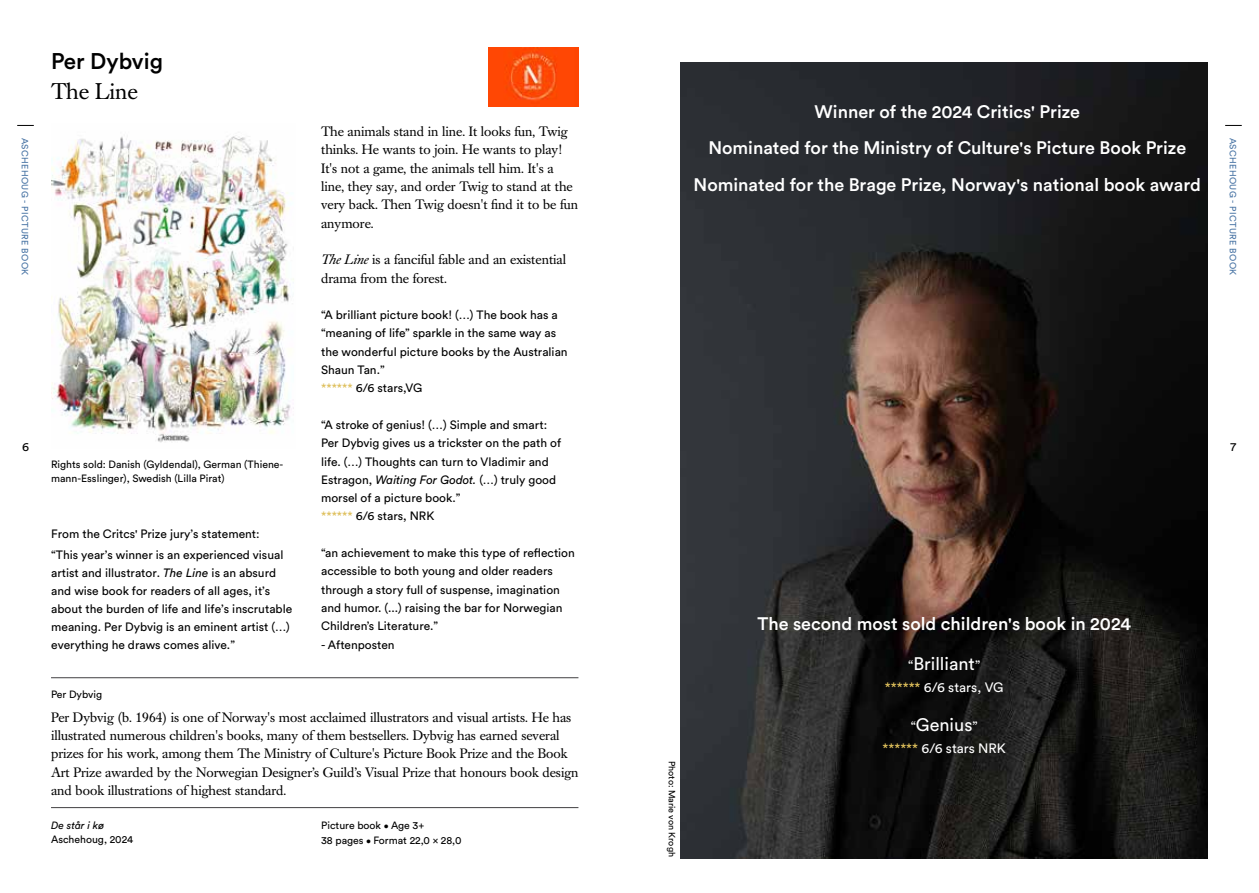
<style>
.page{position:relative;width:1259px;height:893px;background:#fff}
.page>*{position:absolute;margin:0;border:0;box-sizing:border-box;transform-origin:0 0}
.t1{font:500 22.5px "Circular Std";color:#000}
.t2{font:22.5px "Caslon Book BE";color:#000}
.t3{font:500 18px/36.6px "Circular Std";color:#fff;text-align:center}
.t4{font:18px "Circular Std";color:#fff}
.t5{font:13.5px/18.3px "Caslon Book BE";color:#000}
.t6{font:13.5px "Circular Std";color:#fff}
.t7{font:12px/18.3px "Circular Std";color:#000}
.t8{font:10.5px/13.5px "Circular Std";color:#000}
.t9{font:italic 10.5px "Circular Std";color:#000}
.t10{font:9px "Circular Std";letter-spacing:.04em;color:#4672a3}
.t11{font:9px "Circular Std";letter-spacing:-.005em;color:#000}
.s1{font-style:italic}
.s2{color:#debf5b}
.s3{font-size:13.5px}
.s4{font-size:9px}
</style>
<div class="page">
<svg style="left:17px;top:125px;width:17px;height:1px"></svg>
<svg style="left:1225px;top:125px;width:16px;height:1px"></svg>
<img style="left:51px;top:136px;width:243px;height:307px">
<hr style="left:51px;top:807px;width:527px;height:1px;background:#414042">
<hr style="left:51px;top:677px;width:527px;height:1px;background:#414042">
<img style="left:680px;top:63px;width:528px;height:796px">
<img style="left:488px;top:48px;width:90px;height:59px">
<p class="t10" style="left:30px;top:138px;width:139px;rotate:90deg">ASCHEHOUG - PICTURE BOOK</p>
<h1 class="t1" style="left:51px;top:47px;width:113px">Per Dybvig</h1>
<h1 class="t2" style="left:51px;top:78px;width:88px">The Line</h1>
<p class="t5" style="left:321px;top:123px;width:248px">The animals stand in line. It looks fun, Twig</p>
<p class="t5" style="left:321px;top:141px;width:258px">thinks. He wants to join. He wants to play!<br>It's not a game, the animals tell him. It's a line, they say, and order Twig to stand at the very back. Then Twig doesn't find it to be fun anymore.</p>
<p class="t5" style="left:321px;top:251px;width:246px"><span class="s1">The Line</span> is a fanciful fable and an existential drama from the forest.</p>
<h2 class="t3" style="left:693px;top:93px;width:509px">Winner of the 2024 Critics' Prize<br>Nominated for the Ministry of Culture's Picture Book Prize<br>Nominated for the Brage Prize, Norway's national book award</h2>
<p class="t10" style="left:1238px;top:138px;width:139px;rotate:90deg">ASCHEHOUG - PICTURE BOOK</p>
<p class="t7" style="left:321px;top:306px;width:248px">“A brilliant picture book! (…) The book has a “meaning of life” sparkle in the same way as the wonderful picture books by the Australian<br>Shaun Tan.”<br><span class="s2">******</span> 6/6 stars,VG</p>
<p class="t7" style="left:321px;top:415px;width:241px">“A stroke of genius! (…) Simple and smart:<br>Per Dybvig gives us a trickster on the path of life. (…) Thoughts can turn to Vladimir and Estragon, <span class="s1">Waiting For Godot.</span> (…) truly good morsel of a picture book.”<br><span class="s2">******</span> 6/6 stars, NRK</p>
<p class="t7" style="left:321px;top:544px;width:255px">“an achievement to make this type of reflection accessible to both young and older readers through a story full of suspense, imagination and humor. (...) raising the bar for Norwegian Children’s Literature.”</p>
<p class="t7" style="left:321px;top:635px;width:75px">- Aftenposten</p>
<p class="t7" style="left:22px;top:438px;width:8px">6</p>
<p class="t7" style="left:1230px;top:438px;width:7px">7</p>
<p class="t8" style="left:51px;top:458px;width:234px">Rights sold: Danish (Gyldendal), German (Thiene&shy;mann-Esslinger), Swedish (Lilla Pirat)</p>
<p class="t7" style="left:51px;top:523px;width:234px;line-height:21px">From the Critcs' Prize jury’s statement: “This year’s winner is an experienced visual</p>
<p class="t7" style="left:51px;top:564px;width:242px">artist and illustrator. <span class="s1">The Line</span> is an absurd and wise book for readers of all ages, it’s about the burden of life and life’s inscrutable meaning. Per Dybvig is an eminent artist (…) everything he draws comes alive.”</p>
<h2 class="t3" style="left:757px;top:605px;width:375px">The second most sold children's book in 2024</h2>
<h2 class="t4" style="left:908px;top:653px;width:74px"><span class="s3">“</span>Brilliant<span class="s3">”</span></h2>
<p class="t6" style="left:885px;top:679px;width:120px"><span class="s2">******</span> 6/6 stars, VG</p>
<h2 class="t4" style="left:910px;top:714px;width:69px"><span class="s3">“</span>Genius<span class="s3">”</span></h2>
<p class="t6" style="left:882px;top:740px;width:125px"><span class="s2">******</span> 6/6 stars NRK</p>
<p class="t8" style="left:51px;top:688px;width:53px">Per Dybvig</p>
<p class="t5" style="left:51px;top:708px;width:529px">Per Dybvig (b. 1964) is one of Norway's most acclaimed illustrators and visual artists. He has illustrated numerous children's books, many of them bestsellers. Dybvig has earned several prizes for his work, among them The Ministry of Culture's Picture Book Prize and the Book Art Prize awarded by the Norwegian Designer’s Guild’s Visual Prize that honours book design and book illustrations of highest standard.</p>
<p class="t11" style="left:677px;top:761px;width:97px;rotate:90deg">Photo: Marie von Krogh</p>
<p class="t9" style="left:51px;top:819px;width:55px">De står i kø</p>
<p class="t8" style="left:51px;top:832px;width:84px">Aschehoug, 2024</p>
<p class="t8" style="left:321px;top:818px;width:142px;line-height:15px">Picture book <span class="s4">•</span> Age 3+<br>38 pages <span class="s4">•</span> Format 22,0 x 28,0</p>
</div>
